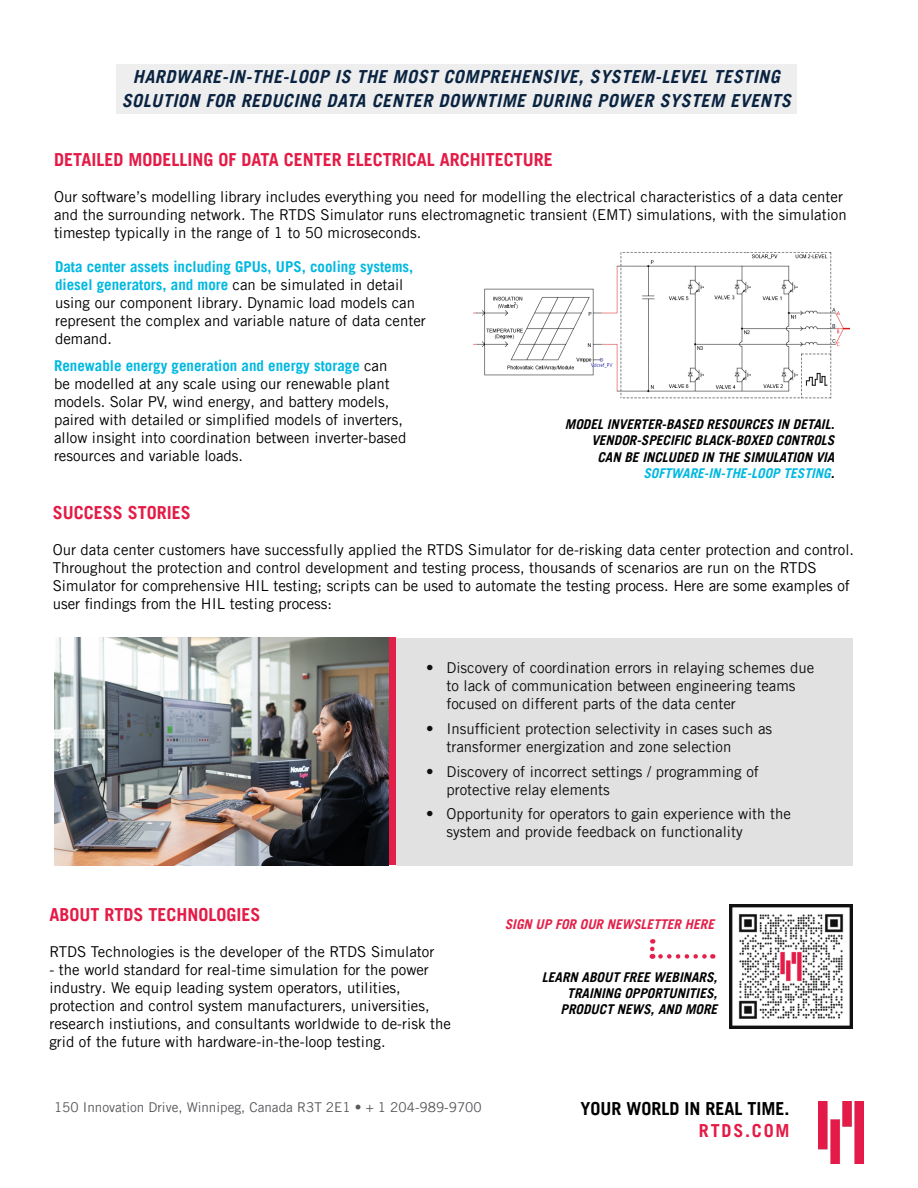
<style>
.page{position:relative;width:918px;height:1188px;background:#fff}
.page>*{position:absolute;margin:0;border:0;box-sizing:border-box;transform-origin:0 0}
.t1{font:italic 700 18px/24px "Trade Gothic LT Pro";letter-spacing:.03em;color:#092340;text-align:center}
.t2{font:700 18px "Trade Gothic LT Pro";color:#e41b47}
.t3{font:700 18px "Trade Gothic LT Pro";color:#000}
.t4{font:15px/18px "Trade Gothic LT Pro";color:#000}
.t5{font:italic 700 13.5px/16.2px "Trade Gothic LT Pro";color:#000;text-align:right}
.t6{font:13.5px "Trade Gothic LT Pro";color:#58595b}
.t7{font:italic 700 13.5px "Trade Gothic LT Pro";color:#e3214a}
.s1{font-weight:700;color:#00b8e1}
.s2{color:#00b8e1}
</style>
<div class="page">
<img style="left:819px;top:1102px;width:45px;height:61px">
<div style="left:116px;top:64px;width:681px;height:49px;background:#eeeeef"></div>
<img style="left:729px;top:905px;width:124px;height:124px">
<svg style="left:650px;top:939px;width:63px;height:20px"></svg>
<div style="left:396px;top:638px;width:457px;height:227px;background:#e1e1e2"></div>
<div style="left:389px;top:637px;width:6px;height:228px;background:#e11f49"></div>
<img style="left:473px;top:252px;width:376px;height:147px">
<img style="left:54px;top:637px;width:335px;height:228px">
<p class="t1" style="left:122px;top:65px;width:671px">HARDWARE-IN-THE-LOOP IS THE MOST COMPREHENSIVE, SYSTEM-LEVEL TESTING<br>SOLUTION FOR REDUCING DATA CENTER DOWNTIME DURING POWER SYSTEM EVENTS</p>
<p class="t2" style="left:54px;top:148px;width:500px">DETAILED MODELLING OF DATA CENTER ELECTRICAL ARCHITECTURE</p>
<p class="t4" style="left:54px;top:188px;width:794px">Our software’s modelling library includes everything you need for modelling the electrical characteristics of a data center and the surrounding network. The RTDS Simulator runs electromagnetic transient (EMT) simulations, with the simulation timestep typically in the range of 1 to 50 microseconds.</p>
<p class="t4" style="left:55px;top:257px;width:372px"><span class="s1">Data center assets including GPUs, UPS, cooling systems, diesel generators, and more</span> can be simulated in detail using our component library. Dynamic load models can represent the complex and variable nature of data center demand.</p>
<p class="t4" style="left:54px;top:357px;width:354px"><span class="s1">Renewable energy generation and energy storage</span> can be modelled at any scale using our renewable plant models. Solar PV, wind energy, and battery models, paired with detailed or simplified models of inverters, allow insight into coordination between inverter-based resources and variable loads.</p>
<p class="t5" style="left:565px;top:416px;width:271px">MODEL INVERTER-BASED RESOURCES IN DETAIL.<br>VENDOR-SPECIFIC BLACK-BOXED CONTROLS CAN BE INCLUDED IN THE SIMULATION VIA <span class="s2">SOFTWARE-IN-THE-LOOP TESTING</span>.</p>
<p class="t2" style="left:53px;top:501px;width:140px">SUCCESS STORIES</p>
<p class="t4" style="left:53px;top:540px;width:803px">Our data center customers have successfully applied the RTDS Simulator for de-risking data center protection and control.<br>Throughout the protection and control development and testing process, thousands of scenarios are run on the RTDS Simulator for comprehensive HIL testing; scripts can be used to automate the testing process. Here are some examples of user findings from the HIL testing process:</p>
<p class="t4" style="left:446px;top:659px;width:369px;text-indent:-20px">• Discovery of coordination errors in relaying schemes due to lack of communication between engineering teams focused on different parts of the data center</p>
<p class="t4" style="left:446px;top:719px;width:327px;text-indent:-20px">• Insufficient protection selectivity in cases such as transformer energization and zone selection</p>
<p class="t4" style="left:446px;top:762px;width:314px;text-indent:-20px">• Discovery of incorrect settings / programming of protective relay elements</p>
<p class="t4" style="left:446px;top:805px;width:346px;text-indent:-20px">• Opportunity for operators to gain experience with the system and provide feedback on functionality</p>
<p class="t2" style="left:49px;top:903px;width:213px">ABOUT RTDS TECHNOLOGIES</p>
<p class="t4" style="left:49px;top:942px;width:386px">RTDS Technologies is the developer of the RTDS Simulator</p>
<p class="t4" style="left:49px;top:960px;width:403px">- the world standard for real-time simulation for the power industry. We equip leading system operators, utilities, protection and control system manufacturers, universities, research instiutions, and consultants worldwide to de-risk the grid of the future with hardware-in-the-loop testing.</p>
<p class="t7" style="left:505px;top:916px;width:211px">SIGN UP FOR OUR NEWSLETTER HERE</p>
<p class="t5" style="left:542px;top:969px;width:177px">LEARN ABOUT FREE WEBINARS,<br>TRAINING OPPORTUNITIES,<br>PRODUCT NEWS, AND MORE</p>
<p class="t6" style="left:54px;top:1099px;width:429px">150 Innovation Drive, Winnipeg, Canada R3T 2E1 • + 1 204-989-9700</p>
<p class="t3" style="left:580px;top:1097px;width:211px">YOUR WORLD IN REAL TIME.</p>
<p class="t2" style="left:699px;top:1119px;width:92px">RTDS.COM</p>
</div>
